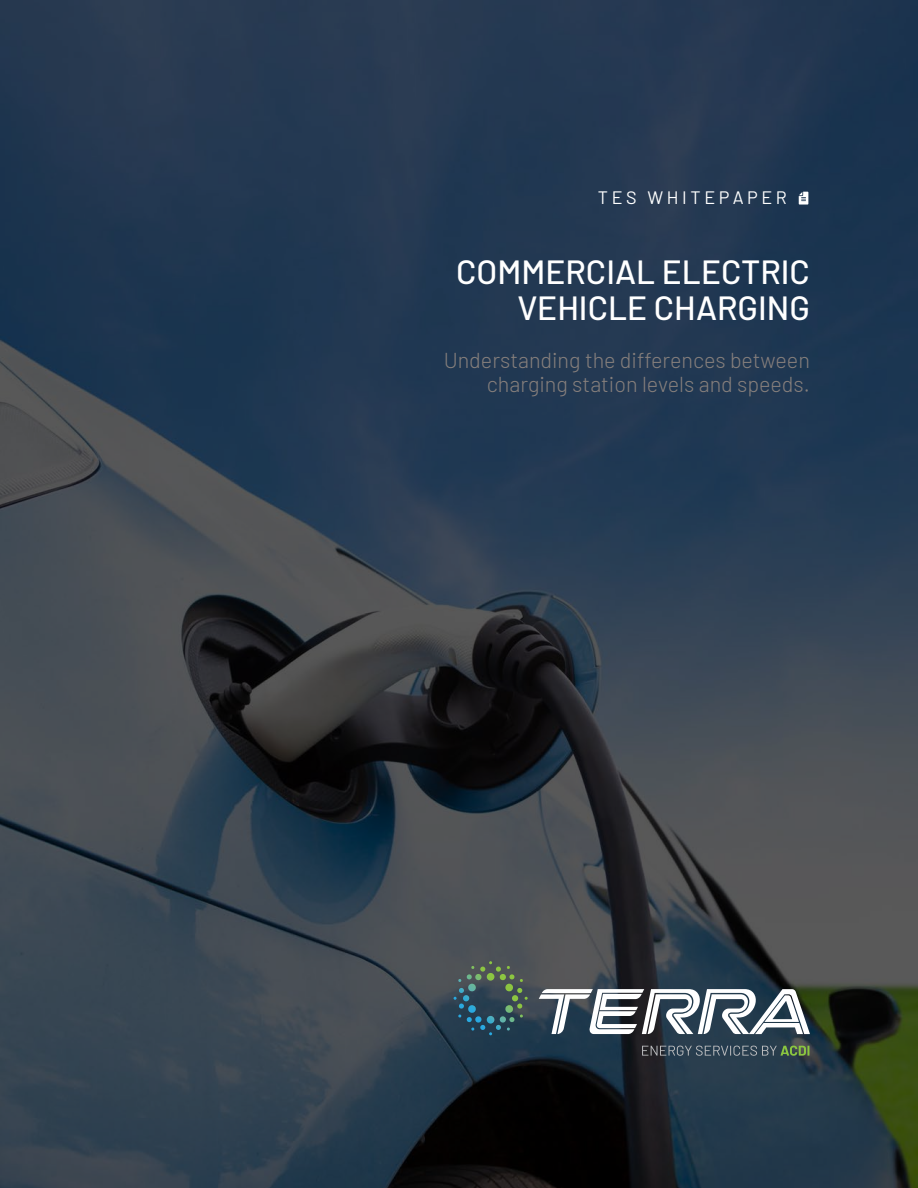
<style>
.page{position:relative;width:918px;height:1188px;background:#fff}
.page>*{position:absolute;margin:0;border:0;box-sizing:border-box;transform-origin:0 0}
.t1{font:500 33.45px/36px "Barlow";color:#fff;text-align:right}
.t2{font:300 21.6px/23.9px "Barlow";color:#867f7c;text-align:right}
.t3{font:18px "Barlow";letter-spacing:.2em;color:#fff}
</style>
<div class="page">
<img style="left:0;top:0;width:918px;height:1188px">
<svg style="left:539px;top:989px;width:271px;height:45px"></svg>
<svg style="left:454px;top:961px;width:74px;height:74px;background:#3d555a"></svg>
<svg style="left:642px;top:1046px;width:167px;height:10px;background:#4e5f5f"></svg>
<svg style="left:799px;top:192px;width:9px;height:13px"></svg>
<p class="t3" style="left:598px;top:185px;width:191px">TES WHITEPAPER</p>
<p class="t1" style="left:456px;top:251px;width:355px">COMMERCIAL ELECTRIC<br>VEHICLE CHARGING</p>
<p class="t2" style="left:444px;top:346px;width:368px">Understanding the differences between charging station levels and speeds.</p>
</div>
